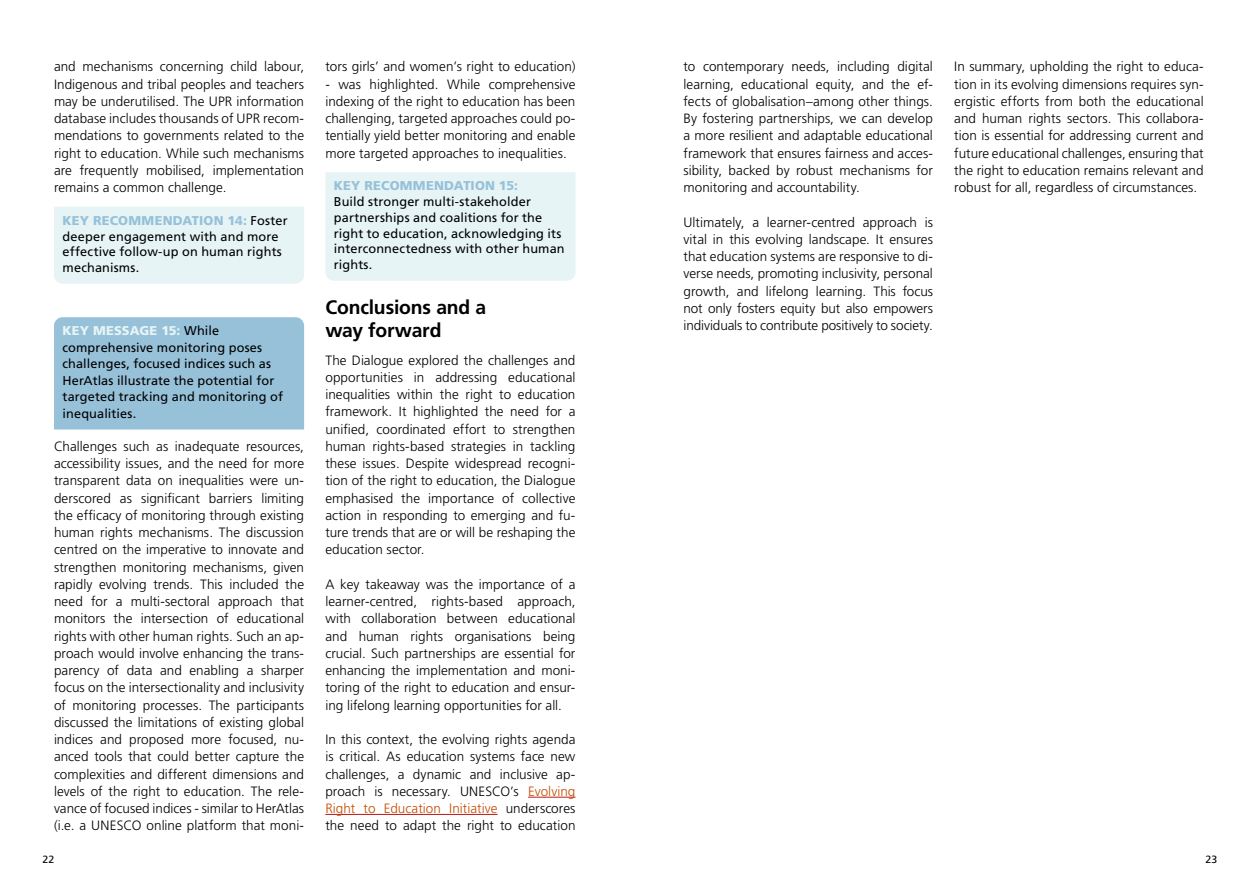
<style>
.page{position:relative;width:1259px;height:893px;background:#fff}
.page>*{position:absolute;margin:0;border:0;box-sizing:border-box;transform-origin:0 0}
.t1{font:700 19.5px/23.5px "Frutiger LT Pro";letter-spacing:-.01em;color:#000}
.t2{font:300 13.5px/17.2px "Frutiger LT Pro";color:#000;text-align:justify}
.t3{font:12.75px/15.8px "Frutiger LT Pro";letter-spacing:.01em;color:#000}
.t4{font:900 12.75px "Frutiger LT Pro";letter-spacing:.015em;color:#97c1d9}
.t5{font:10.5px "Frutiger LT Pro";color:#000}
.s1{font-weight:900;color:#97c1d9}
.s2{font-weight:900;color:#e6f4f5}
.s3{color:#c44c00}
</style>
<div class="page">
<div style="left:54px;top:207px;width:250px;height:77px;background:#e6f4f5"></div>
<div style="left:54px;top:317px;width:250px;height:112px;background:#97c1d9"></div>
<div style="left:325px;top:172px;width:250px;height:109px;background:#e6f4f5"></div>
<hr style="left:528px;top:797px;width:47px;height:1px;background:#be1717">
<hr style="left:325px;top:814px;width:172px;height:1px;background:#be1717">
<p class="t2" style="left:54px;top:58px;width:252px">and mechanisms concerning child labour, Indigenous and tribal peoples and teachers may be underutilised. The UPR information database includes thousands of UPR recom&shy;mendations to governments related to the right to education. While such mechanisms are frequently mobilised, implementation remains a common challenge.</p>
<p class="t3" style="left:63px;top:213px;width:227px"><span class="s1">KEY RECOMMENDATION 14:</span> Foster deeper engagement with and more effective follow-up on human rights mechanisms.</p>
<p class="t3" style="left:63px;top:323px;width:222px;line-height:16.5px"><span class="s2">KEY MESSAGE 15:</span> While comprehensive monitoring poses challenges, focused indices such as<br>HerAtlas illustrate the potential for targeted tracking and monitoring of inequalities.</p>
<p class="t2" style="left:54px;top:438px;width:252px">Challenges such as inadequate resources, accessibility issues, and the need for more transparent data on inequalities were un&shy;derscored as significant barriers limiting the efficacy of monitoring through existing human rights mechanisms. The discussion centred on the imperative to innovate and strengthen monitoring mechanisms, given rapidly evolving trends. This included the need for a multi-sectoral approach that monitors the intersection of educational rights with other human rights. Such an ap&shy;proach would involve enhancing the trans&shy;parency of data and enabling a sharper focus on the intersectionality and inclusivity of monitoring processes. The participants discussed the limitations of existing global indices and proposed more focused, nu&shy;anced tools that could better capture the complexities and different dimensions and levels of the right to education. The rele&shy;vance of focused indices - similar to HerAtlas (i.e. a UNESCO online platform that moni-</p>
<p class="t2" style="left:325px;top:58px;width:252px">tors girls’ and women’s right to education)</p>
<p class="t2" style="left:325px;top:75px;width:252px">- was highlighted. While comprehensive indexing of the right to education has been challenging, targeted approaches could po&shy;tentially yield better monitoring and enable more targeted approaches to inequalities.</p>
<p class="t4" style="left:334px;top:178px;width:186px">KEY RECOMMENDATION 15:</p>
<p class="t3" style="left:334px;top:194px;width:232px">Build stronger multi-stakeholder partnerships and coalitions for the right to education, acknowledging its interconnectedness with other human rights.</p>
<h1 class="t1" style="left:325px;top:295px;width:162px">Conclusions and a way forward</h1>
<p class="t2" style="left:325px;top:351px;width:252px">The Dialogue explored the challenges and opportunities in addressing educational inequalities within the right to education framework. It highlighted the need for a unified, coordinated effort to strengthen human rights-based strategies in tackling these issues. Despite widespread recogni&shy;tion of the right to education, the Dialogue emphasised the importance of collective action in responding to emerging and fu&shy;ture trends that are or will be reshaping the education sector.</p>
<p class="t2" style="left:325px;top:576px;width:252px">A key takeaway was the importance of a learner-centred, rights-based approach, with collaboration between educational and human rights organisations being crucial. Such partnerships are essential for enhancing the implementation and moni&shy;toring of the right to education and ensur&shy;ing lifelong learning opportunities for all.</p>
<p class="t2" style="left:325px;top:731px;width:252px">In this context, the evolving rights agenda is critical. As education systems face new challenges, a dynamic and inclusive ap&shy;proach is necessary. UNESCO’s <span class="s3">Evolving Right to Education Initiative</span> underscores the need to adapt the right to education</p>
<p class="t2" style="left:683px;top:58px;width:251px">to contemporary needs, including digital learning, educational equity, and the ef&shy;fects of globalisation–among other things.<br>By fostering partnerships, we can develop a more resilient and adaptable educational framework that ensures fairness and acces&shy;sibility, backed by robust mechanisms for monitoring and accountability.</p>
<p class="t2" style="left:683px;top:213px;width:251px">Ultimately, a learner-centred approach is vital in this evolving landscape. It ensures that education systems are responsive to di&shy;verse needs, promoting inclusivity, personal growth, and lifelong learning. This focus not only fosters equity but also empowers individuals to contribute positively to society.</p>
<p class="t2" style="left:954px;top:58px;width:251px">In summary, upholding the right to educa&shy;tion in its evolving dimensions requires syn&shy;ergistic efforts from both the educational and human rights sectors. This collabora&shy;tion is essential for addressing current and future educational challenges, ensuring that the right to education remains relevant and robust for all, regardless of circumstances.</p>
<p class="t5" style="left:43px;top:853px;width:13px">22</p>
<p class="t5" style="left:1205px;top:853px;width:13px">23</p>
</div>
